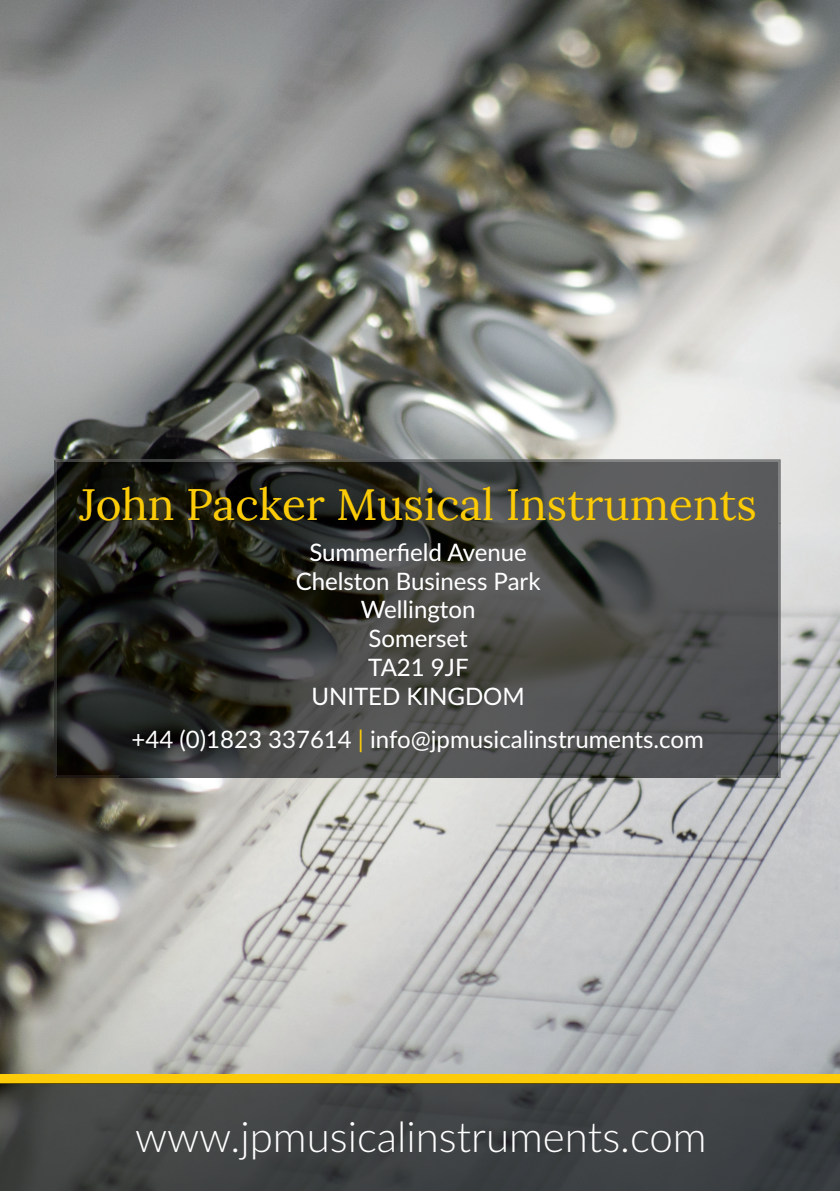
<style>
.page{position:relative;width:840px;height:1191px;background:#fff}
.page>*{position:absolute;margin:0;border:0;box-sizing:border-box;transform-origin:0 0}
.t1{font:44px "Lora";color:#fccc0a}
.t2{font:300 42px "Lato";color:#fff}
.t3{font:24px/28.8px "Lato";color:#fff;text-align:center}
.s1{color:#fccc0a}
</style>
<div class="page">
<img style="left:0;top:0;width:839px;height:1074px">
<div style="left:0;top:1074px;width:839px;height:9px;background:#fccc0a"></div>
<img style="left:0;top:1083px;width:839px;height:108px">
<img style="left:0;top:1084px;width:839px;height:1px">
<img style="left:121px;top:524px;width:592px;height:252px">
<img style="left:310px;top:543px;width:215px;height:18px">
<img style="left:297px;top:572px;width:243px;height:18px">
<img style="left:361px;top:601px;width:112px;height:22px">
<img style="left:369px;top:630px;width:98px;height:17px">
<img style="left:368px;top:658px;width:99px;height:18px">
<img style="left:313px;top:687px;width:209px;height:18px">
<img style="left:119px;top:776px;width:595px;height:2px">
<img style="left:55px;top:460px;width:724px;height:64px">
<img style="left:55px;top:523px;width:66px;height:254px">
<img style="left:713px;top:523px;width:66px;height:254px">
<h1 class="t1" style="left:79px;top:471px;width:678px">John Packer Musical Instruments</h1>
<p class="t3" style="left:295px;top:536px;width:246px">Summerfield Avenue<br>Chelston Business Park<br>Wellington<br>Somerset<br>TA21 9JF<br>UNITED KINGDOM</p>
<p class="t3" style="left:131px;top:723px;width:573px">+44 (0)1823 337614 <span class="s1">|</span> info@jpmusicalinstruments.com</p>
<h2 class="t2" style="left:135px;top:1107px;width:573px">www.jpmusicalinstruments.com</h2>
</div>
